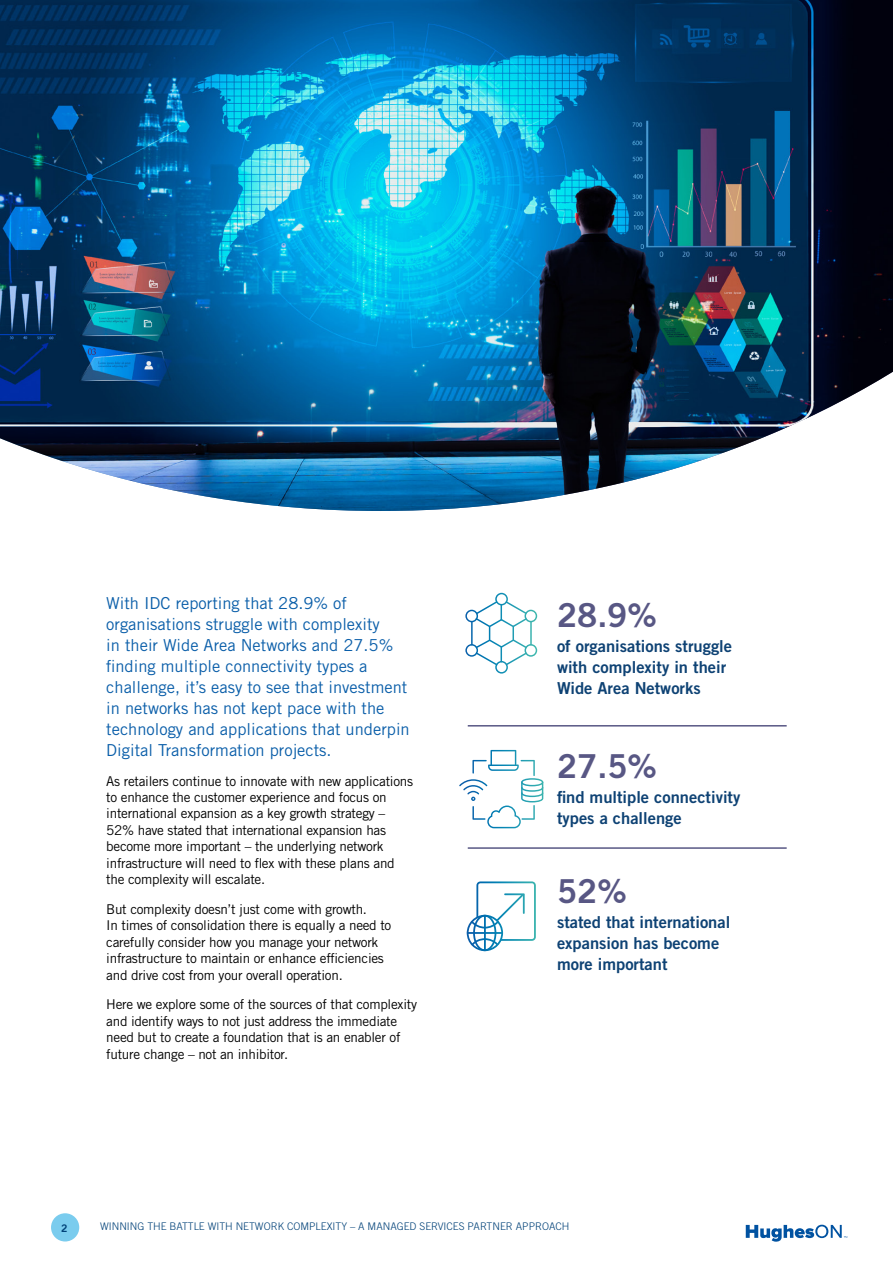
<style>
.page{position:relative;width:893px;height:1263px;background:#fff}
.page>*{position:absolute;margin:0;border:0;box-sizing:border-box;transform-origin:0 0}
.t1{font:33px "Trade Gothic Bold Two";color:#585784}
.t2{font:16.5px/21px "Trade Gothic";color:#0a5ea9}
.t3{font:16.5px/21px "Trade Gothic Bold Two";color:#0e4274}
.t4{font:13.5px/16.5px "Trade Gothic";letter-spacing:-.02em;color:#000}
.t5{font:300 10.5px "Trade Gothic";color:#004178}
.t6{font:10.5px "Trade Gothic Bold Two";color:#004178}
</style>
<div class="page">
<img style="left:0;top:0;width:893px;height:511px">
<hr style="left:468px;top:725px;width:319px;height:1px;background:#585784">
<hr style="left:468px;top:847px;width:319px;height:2px;background:#585784">
<svg style="left:465px;top:593px;width:72px;height:81px"></svg>
<svg style="left:459px;top:750px;width:84px;height:78px"></svg>
<svg style="left:467px;top:881px;width:69px;height:70px"></svg>
<div style="left:51px;top:1213px;width:28px;height:28px;background:#7accee;border-radius:50%"></div>
<svg style="left:746px;top:1225px;width:101px;height:17px"></svg>
<p class="t2" style="left:106px;top:593px;width:305px">With IDC reporting that 28.9% of organisations struggle with complexity<br>in their Wide Area Networks and 27.5% finding multiple connectivity types a challenge it, s’ easy to see that investment in networks has not kept pace with the technology and applications that underpin Digital Transformation projects.</p>
<p class="t4" style="left:106px;top:772px;width:308px">As retailers continue to innovate with new applications to enhance the customer experience and focus on international expansion as a key growth strategy – 52% have stated that international expansion has become more important – the underlying network infrastructure will need to flex with these plans and the complexity will escalate.</p>
<p class="t4" style="left:106px;top:900px;width:287px">But complexity doesn t’ just come with growth.<br>In times of consolidation there is equally a need to carefully consider how you manage your network infrastructure to maintain or enhance efficiencies and drive cost from your overall operation.</p>
<p class="t4" style="left:106px;top:996px;width:312px">Here we explore some of the sources of that complexity and identify ways to not just address the immediate need but to create a foundation that is an enabler of future change – not an inhibitor.</p>
<h1 class="t1" style="left:557px;top:595px;width:101px">28.9%</h1>
<p class="t3" style="left:557px;top:636px;width:177px">of organisations struggle with complexity in their<br>Wide Area Networks</p>
<h1 class="t1" style="left:557px;top:745px;width:101px">27.5%</h1>
<p class="t3" style="left:557px;top:786px;width:185px">find multiple connectivity types a challenge</p>
<h1 class="t1" style="left:557px;top:870px;width:71px">52%</h1>
<p class="t3" style="left:557px;top:911px;width:175px">stated that international expansion has become more important</p>
<p class="t6" style="left:61px;top:1221px;width:8px">2</p>
<p class="t5" style="left:100px;top:1220px;width:471px">WINNING THE BATTLE WITH NETWORK COMPLEXITY – A MANAGED SERVICES PARTNER APPROACH</p>
</div>
